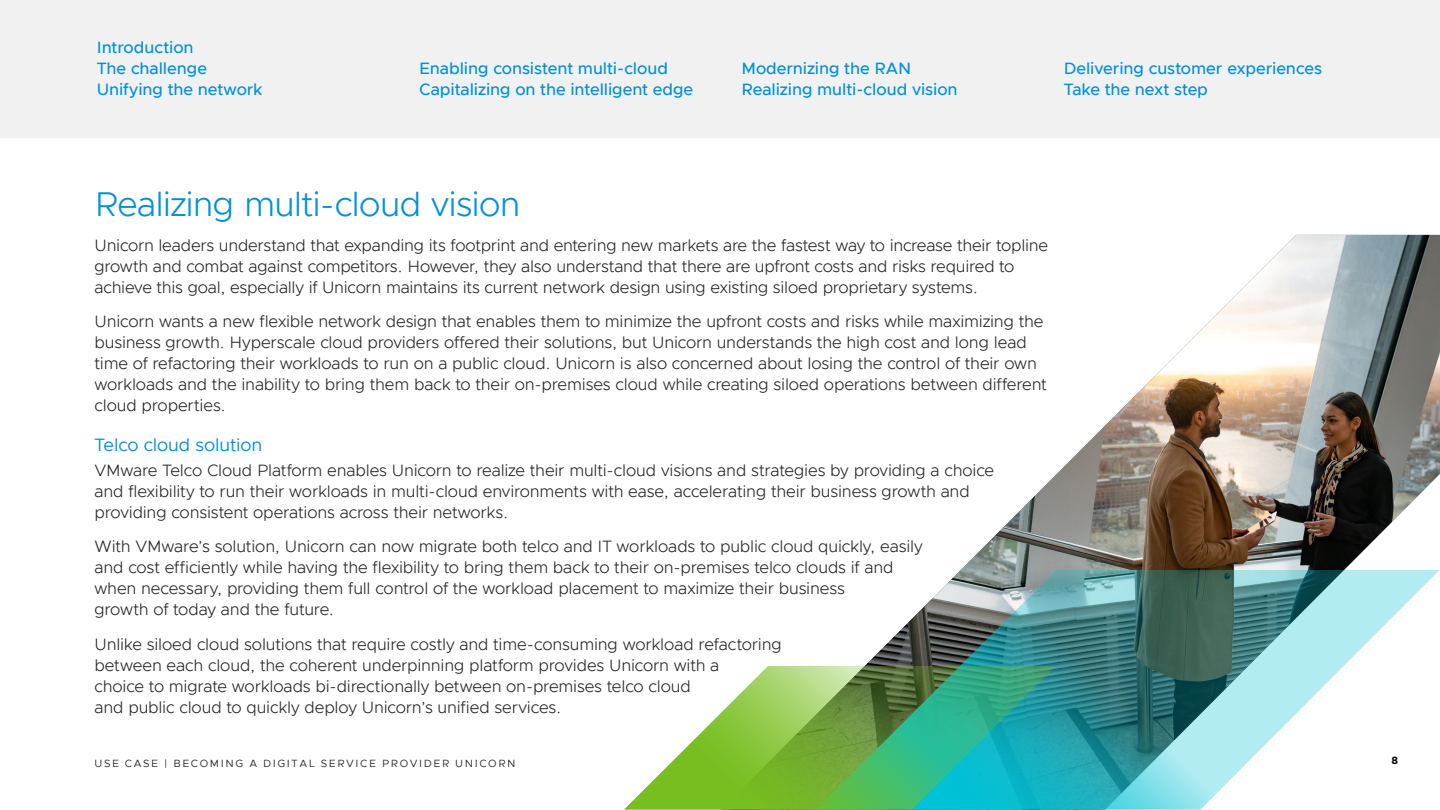
<style>
.page{position:relative;width:1440px;height:810px;background:#fff}
.page>*{position:absolute;margin:0;border:0;box-sizing:border-box;transform-origin:0 0}
._2a__SUBHEAD_1{font:300 34.5px "Metropolis";letter-spacing:-.025em;color:#0091da}
._2b__SUBHEAD_2{font:18px "Metropolis";letter-spacing:-.005em;color:#0091da}
._3a__BODY_TEXT{font:300 16.5px/21px "Metropolis";letter-spacing:-.01em;color:#262626}
.t1{font:500 16.5px/21px "Metropolis";letter-spacing:-.005em;color:#0091da}
.t2{font:10.5px "Metropolis";letter-spacing:.15em;color:#262626}
.t3{font:700 10.5px "Gotham";color:#000}
</style>
<div class="page">
<img style="left:961px;top:235px;width:479px;height:335px">
<svg style="left:864px;top:570px;width:575px;height:240px"></svg>
<svg style="left:624px;top:666px;width:432px;height:144px"></svg>
<div style="left:0;top:0;width:1440px;height:138px;background:#f1f1f1"></div>
<p class="t1" style="left:97px;top:37px;width:167px">Introduction<br>The challenge<br>Unifying the network</p>
<p class="t1" style="left:419px;top:58px;width:276px">Enabling consistent multi-cloud<br>Capitalizing on the intelligent edge</p>
<p class="t1" style="left:741px;top:58px;width:218px">Modernizing the RAN<br>Realizing multi-cloud vision</p>
<p class="t1" style="left:1064px;top:58px;width:260px">Delivering customer experiences<br>Take the next step</p>
<p class="_2a__SUBHEAD_1" style="left:94px;top:183px;width:427px">Realizing multi-cloud vision</p>
<p class="_3a__BODY_TEXT" style="left:94px;top:235px;width:955px">Unicorn leaders understand that expanding its footprint and entering new markets are the fastest way to increase their topline growth and combat against competitors. However, they also understand that there are upfront costs and risks required to achieve this goal, especially if Unicorn maintains its current network design using existing siloed proprietary systems.</p>
<p class="_3a__BODY_TEXT" style="left:94px;top:311px;width:954px">Unicorn wants a new flexible network design that enables them to minimize the upfront costs and risks while maximizing the business growth. Hyperscale cloud providers offered their solutions, but Unicorn understands the high cost and long lead time of refactoring their workloads to run on a public cloud. Unicorn is also concerned about losing the control of their own workloads and the inability to bring them back to their on-premises cloud while creating siloed operations between different cloud properties.</p>
<p class="_2b__SUBHEAD_2" style="left:94px;top:434px;width:169px">Telco cloud solution</p>
<p class="_3a__BODY_TEXT" style="left:94px;top:459px;width:901px">VMware Telco Cloud Platform enables Unicorn to realize their multi-cloud visions and strategies by providing a choice and flexibility to run their workloads in multi-cloud environments with ease, accelerating their business growth and providing consistent operations across their networks.</p>
<p class="_3a__BODY_TEXT" style="left:94px;top:536px;width:830px">With VMware’s solution, Unicorn can now migrate both telco and IT workloads to public cloud quickly, easily and cost efficiently while having the flexibility to bring them back to their on-premises telco clouds if and when necessary, providing them full control of the workload placement to maximize their business<br>growth of today and the future.</p>
<p class="_3a__BODY_TEXT" style="left:94px;top:633px;width:689px">Unlike siloed cloud solutions that require costly and time-consuming workload refactoring between each cloud, the coherent underpinning platform provides Unicorn with a<br>choice to migrate workloads bi-directionally between on-premises telco cloud<br>and public cloud to quickly deploy Unicorn’s unified services.</p>
<p class="t2" style="left:94px;top:757px;width:423px">USE CASE | BECOMING A DIGITAL SERVICE PROVIDER UNICORN</p>
<p class="t3" style="left:1392px;top:754px;width:8px">8</p>
</div>
